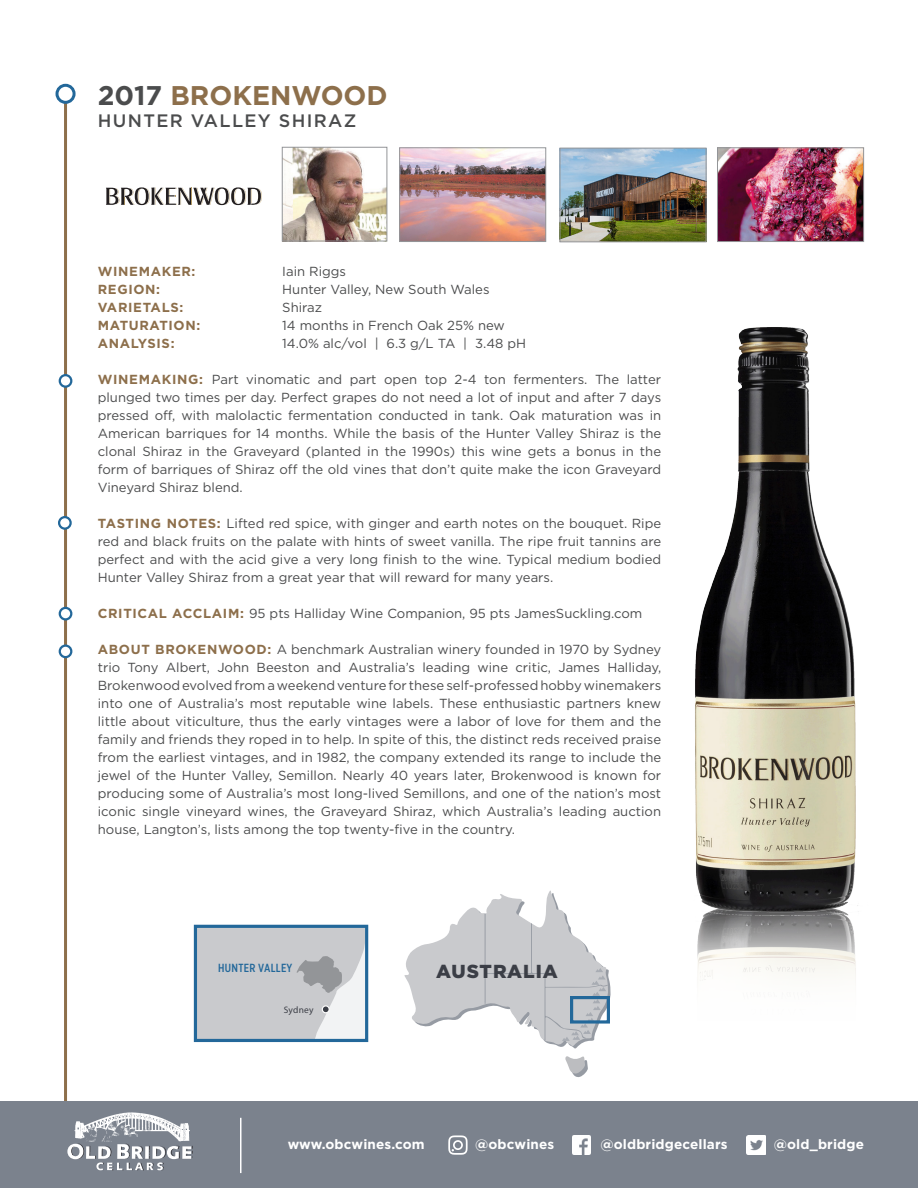
<style>
.page{position:relative;width:918px;height:1188px;background:#fff}
.page>*{position:absolute;margin:0;border:0;box-sizing:border-box;transform-origin:0 0}
.t1{font:700 27px "Gotham";color:#8d6f4b}
.t2{font:900 18.9px "Gotham";letter-spacing:.05em;color:#3b3e46}
.t3{font:500 18px "Gotham";letter-spacing:.075em;color:#4b4c4d}
.space{font:700 13.5px "Gotham";letter-spacing:.01em;color:#fff}
.Tasting_Notes_Paragr{font:13.2px/18px "Gotham";color:#4b4c4d;text-align:justify}
.Tasting_Notes_Paragr-2{font:700 13.2px "Gotham";letter-spacing:.05em;color:#8d6f4b}
.t4{font:500 11.7px "Gotham X Narrow";letter-spacing:.025em;color:#23689a}
.t5{font:700 9.45px "Baskerville";letter-spacing:.025em;color:#3b3e46}
.s1{color:#4b4c4d}
.s2{font-weight:700;color:#8d6f4b}
</style>
<div class="page">
<svg style="left:106px;top:187px;width:156px;height:18px"></svg>
<hr style="left:64px;top:85px;width:3px;height:1026px;background:#8d6f4b">
<img style="left:401px;top:149px;width:143px;height:91px">
<div style="left:399px;top:147px;width:147px;height:95px;border:1px solid #939598"></div>
<div style="left:57px;top:85px;width:17px;height:17px;background:#fff;border-radius:50%"></div>
<div style="left:56px;top:84px;width:20px;height:20px;border:3px solid #23689a;border-radius:50%"></div>
<img style="left:719px;top:149px;width:143px;height:91px">
<div style="left:717px;top:147px;width:147px;height:95px;border:1px solid #939598"></div>
<div style="left:60px;top:608px;width:11px;height:11px;background:#fff;border-radius:50%"></div>
<div style="left:59px;top:607px;width:13px;height:14px;border:2px solid #23689a;border-radius:50%"></div>
<div style="left:60px;top:646px;width:11px;height:11px;background:#fff;border-radius:50%"></div>
<div style="left:59px;top:644px;width:13px;height:14px;border:2px solid #23689a;border-radius:50%"></div>
<div style="left:60px;top:375px;width:11px;height:12px;background:#fff;border-radius:50%"></div>
<div style="left:59px;top:374px;width:13px;height:14px;border:2px solid #23689a;border-radius:50%"></div>
<div style="left:194px;top:925px;width:174px;height:117px;border:3px solid #23689a"></div>
<svg style="left:195px;top:926px;width:172px;height:114px;background:#c3c7cc"></svg>
<div style="left:322px;top:1006px;width:7px;height:7px;background:#3b3e46;border-radius:50%"></div>
<div style="left:322px;top:1005px;width:8px;height:8px;border:1px solid #fff;border-radius:50%"></div>
<svg style="left:565px;top:1056px;width:23px;height:21px"></svg>
<svg style="left:404px;top:891px;width:207px;height:158px"></svg>
<div style="left:570px;top:996px;width:40px;height:28px;border:3px solid #23689a"></div>
<div style="left:0;top:1102px;width:918px;height:86px;background:#7b828d"></div>
<img style="left:572px;top:1136px;width:19px;height:18px">
<img style="left:747px;top:1135px;width:19px;height:20px">
<svg style="left:448px;top:1135px;width:20px;height:20px"></svg>
<svg style="left:67px;top:1145px;width:4px;height:13px"></svg>
<img style="left:74px;top:1112px;width:115px;height:30px">
<img style="left:71px;top:1144px;width:122px;height:27px">
<hr style="left:240px;top:1118px;width:2px;height:55px;background:#fff">
<img style="left:697px;top:934px;width:159px;height:46px">
<img style="left:695px;top:327px;width:163px;height:607px">
<svg style="left:59px;top:517px;width:12px;height:12px"></svg>
<div style="left:58px;top:516px;width:14px;height:14px;border:2px solid #23689a;border-radius:50%"></div>
<img style="left:562px;top:150px;width:142px;height:90px">
<div style="left:560px;top:148px;width:146px;height:94px;border:1px solid #939598"></div>
<img style="left:284px;top:149px;width:101px;height:90px">
<div style="left:282px;top:147px;width:105px;height:94px;border:1px solid #939598"></div>
<p class="t1" style="left:98px;top:79px;width:291px"><span class="s1">2017</span> BROKENWOOD</p>
<p class="t3" style="left:98px;top:110px;width:260px">HUNTER VALLEY SHIRAZ</p>
<p class="Tasting_Notes_Paragr-2" style="left:98px;top:263px;width:99px">WINEMAKER:</p>
<p class="Tasting_Notes_Paragr" style="left:282px;top:262px;width:65px">Iain Riggs</p>
<p class="Tasting_Notes_Paragr-2" style="left:98px;top:281px;width:64px">REGION:</p>
<p class="Tasting_Notes_Paragr" style="left:282px;top:280px;width:209px">Hunter Valley, New South Wales</p>
<p class="Tasting_Notes_Paragr-2" style="left:98px;top:299px;width:87px">VARIETALS:</p>
<p class="Tasting_Notes_Paragr" style="left:282px;top:298px;width:41px">Shiraz</p>
<p class="Tasting_Notes_Paragr-2" style="left:98px;top:317px;width:104px">MATURATION:</p>
<p class="Tasting_Notes_Paragr" style="left:282px;top:316px;width:224px">14 months in French Oak 25% new</p>
<p class="Tasting_Notes_Paragr-2" style="left:98px;top:335px;width:78px">ANALYSIS:</p>
<p class="Tasting_Notes_Paragr" style="left:282px;top:334px;width:245px">14.0% alc/vol | 6.3 g/L TA | 3.48 pH</p>
<p class="Tasting_Notes_Paragr" style="left:98px;top:370px;width:565px"><span class="s2">WINEMAKING:</span> Part vinomatic and part open top 2-4 ton fermenters. The latter plunged two times per day. Perfect grapes do not need a lot of input and after 7 days pressed off, with malolactic fermentation conducted in tank. Oak maturation was in American barriques for 14 months. While the basis of the Hunter Valley Shiraz is the clonal Shiraz in the Graveyard (planted in the 1990s) this wine gets a bonus in the form of barriques of Shiraz off the old vines that don’t quite make the icon Graveyard Vineyard Shiraz blend.</p>
<p class="Tasting_Notes_Paragr" style="left:98px;top:514px;width:565px"><span class="s2">TASTING NOTES:</span> Lifted red spice, with ginger and earth notes on the bouquet. Ripe red and black fruits on the palate with hints of sweet vanilla. The ripe fruit tannins are perfect and with the acid give a very long finish to the wine. Typical medium bodied Hunter Valley Shiraz from a great year that will reward for many years.</p>
<p class="Tasting_Notes_Paragr" style="left:98px;top:604px;width:546px"><span class="s2">CRITICAL ACCLAIM:</span> 95 pts Halliday Wine Companion, 95 pts JamesSuckling.com</p>
<p class="Tasting_Notes_Paragr" style="left:98px;top:640px;width:565px"><span class="s2">ABOUT BROKENWOOD:</span> A benchmark Australian winery founded in 1970 by Sydney trio Tony Albert, John Beeston and Australia’s leading wine critic, James Halliday, Brokenwood evolved from a weekend venture for these self-professed hobby winemakers into one of Australia’s most reputable wine labels. These enthusiastic partners knew little about viticulture, thus the early vintages were a labor of love for them and the family and friends they roped in to help. In spite of this, the distinct reds received praise from the earliest vintages, and in 1982, the company extended its range to include the jewel of the Hunter Valley, Semillon. Nearly 40 years later, Brokenwood is known for producing some of Australia’s most long-lived Semillons, and one of the nation’s most iconic single vineyard wines, the Graveyard Shiraz, which Australia’s leading auction house, Langton’s, lists among the top twenty-five in the country.</p>
<p class="t4" style="left:218px;top:960px;width:76px">HUNTER VALLEY</p>
<p class="t5" style="left:284px;top:1004px;width:31px">Sydney</p>
<p class="t2" style="left:436px;top:959px;width:123px">AUSTRALIA</p>
<p class="space" style="left:288px;top:1136px;width:139px">www.obcwines.com</p>
<p class="space" style="left:475px;top:1136px;width:81px">@obcwines</p>
<p class="space" style="left:600px;top:1136px;width:129px">@oldbridgecellars</p>
<p class="space" style="left:774px;top:1136px;width:92px">@old_bridge</p>
</div>
